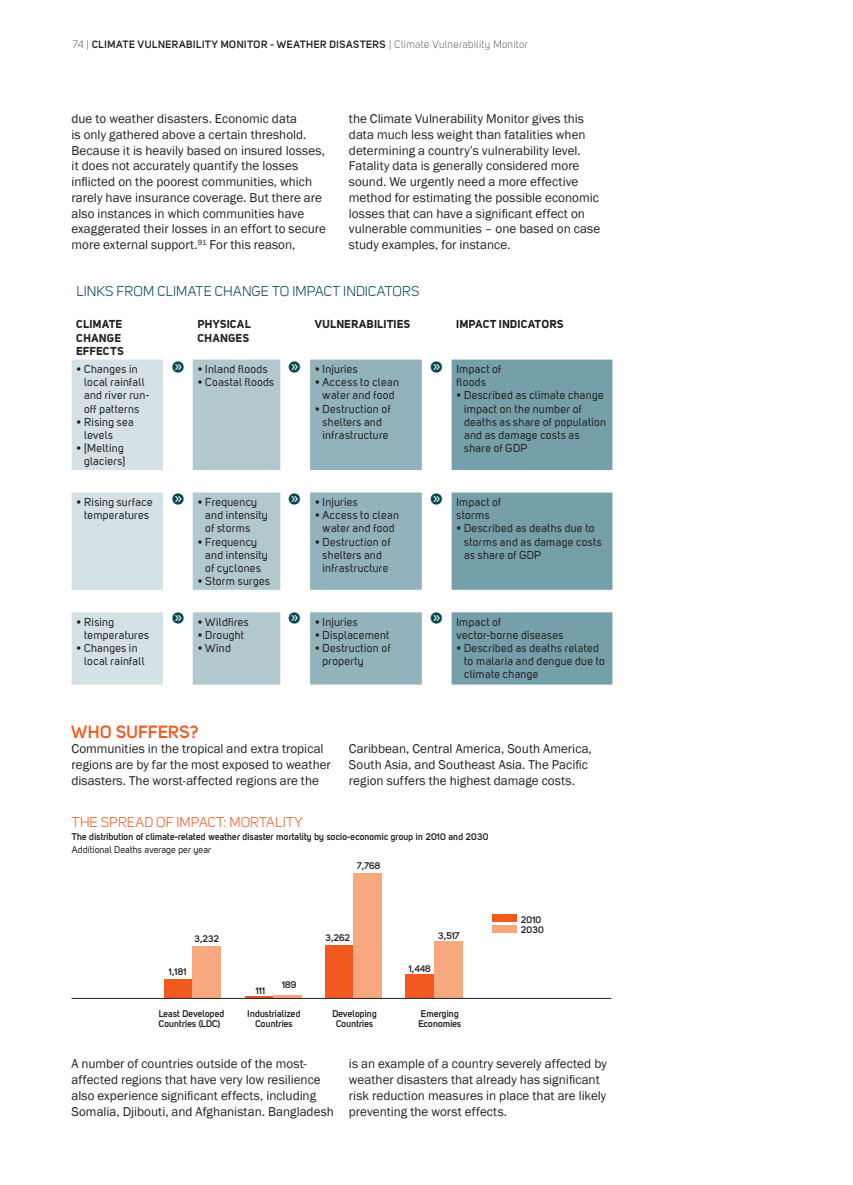
<style>
.page{position:relative;width:853px;height:1185px;background:#fff}
.page>*{position:absolute;margin:0;border:0;box-sizing:border-box;transform-origin:0 0}
.t1{font:700 17.5px "Uni Sans Semi";color:#f15921}
.t2{font:14px "Uni Sans Book";color:#004650}
.t3{font:14px "Uni Sans Book";letter-spacing:.01em;color:#f15921}
.t4{font:14px "Button Bonus Circle Negative";color:#004650}
.t5{font:13.12px/15.8px "Franklin Gothic";color:#231f20}
.t6{font:11.38px/13.1px "Uni Sans Regular";letter-spacing:.025em;color:#231f20}
.t7{font:11.38px/13.1px "Uni Sans Bold";letter-spacing:.025em;color:#231f20}
.t8{font:700 10.5px "Uni Sans Semi";letter-spacing:.04em;color:#231f20}
.t9{font:700 9.62px/10.5px "Uni Sans Semi";color:#231f20}
.t10{font:9.62px "Uni Sans Regular";color:#231f20}
.s1{font-family:"Uni Sans Light";font-weight:400}
</style>
<div class="page">
<svg style="left:71px;top:359px;width:92px;height:325px;background:#dae6e9"></svg>
<svg style="left:193px;top:359px;width:87px;height:325px;background:#bbcfd4"></svg>
<svg style="left:310px;top:359px;width:111px;height:325px;background:#a1bdc5"></svg>
<svg style="left:451px;top:359px;width:161px;height:325px;background:#88acb5"></svg>
<hr style="left:245px;top:996px;width:29px;height:2px;background:#f15921">
<hr style="left:273px;top:995px;width:29px;height:3px;background:#f8a87e">
<div style="left:324px;top:946px;width:29px;height:52px;background:#f15921"></div>
<div style="left:353px;top:873px;width:28px;height:125px;background:#f8a87e"></div>
<div style="left:405px;top:974px;width:29px;height:24px;background:#f15921"></div>
<div style="left:434px;top:942px;width:28px;height:56px;background:#f8a87e"></div>
<div style="left:164px;top:979px;width:29px;height:19px;background:#f15921"></div>
<div style="left:193px;top:946px;width:28px;height:52px;background:#f8a87e"></div>
<div style="left:491px;top:914px;width:25px;height:8px;background:#f15921"></div>
<div style="left:491px;top:925px;width:25px;height:8px;background:#f8a87e"></div>
<hr style="left:71px;top:998px;width:540px;height:1px;background:#231f20">
<p class="t8" style="left:73px;top:38px;width:456px"><span class="s1">74 |</span> climate vulnerability monitor - weather disasters <span class="s1">| Climate Vulnerability Monitor</span></p>
<p class="t5" style="left:71px;top:111px;width:256px">due to weather disasters. Economic data<br>is only gathered above a certain threshold.<br>Because it is heavily based on insured losses, it does not accurately quantify the losses inflicted on the poorest communities, which rarely have insurance coverage. But there are also instances in which communities have exaggerated their losses in an effort to secure more external support.<sup>91</sup> For this reason,</p>
<p class="t5" style="left:349px;top:111px;width:253px">the Climate Vulnerability Monitor gives this data much less weight than fatalities when determining a country’s vulnerability level.<br>Fatality data is generally considered more sound. We urgently need a more effective method for estimating the possible economic losses that can have a significant effect on vulnerable communities – one based on case study examples, for instance.</p>
<p class="t2" style="left:76px;top:283px;width:59px">LIN KS FROM</p>
<p class="t2" style="left:157px;top:283px;width:9px">CLIMATE</p>
<p class="t2" style="left:215px;top:283px;width:10px">CHANGE</p>
<p class="t2" style="left:272px;top:283px;width:30px">TO IMPACT</p>
<p class="t2" style="left:343px;top:283px;width:9px">INDICATORS</p>
<p class="t7" style="left:76px;top:317px;width:49px">CLIMATE<br>CHANGE<br>EFFECTS</p>
<p class="t7" style="left:198px;top:317px;width:55px">PHYSICAL<br>CHANGES</p>
<p class="t7" style="left:315px;top:317px;width:97px">VULNERABILITIES</p>
<p class="t7" style="left:456px;top:317px;width:109px">IMPACT INDICATORS</p>
<p class="t6" style="left:84px;top:362px;width:67px;text-indent:-8px">• Changes in local rainfall and river run&shy;off patterns</p>
<p class="t6" style="left:84px;top:415px;width:51px;text-indent:-8px">• Rising sea levels</p>
<p class="t6" style="left:76px;top:441px;width:50px;text-align:right">• [Melting glaciers]</p>
<p class="t4" style="left:171px;top:361px;width:15px">g</p>
<p class="t4" style="left:287px;top:361px;width:15px">g</p>
<p class="t4" style="left:429px;top:361px;width:15px">g</p>
<p class="t6" style="left:198px;top:362px;width:71px">• Inland floods</p>
<p class="t6" style="left:198px;top:376px;width:78px">• Coastal floods</p>
<p class="t6" style="left:315px;top:362px;width:44px">• Injuries</p>
<p class="t6" style="left:315px;top:376px;width:85px;text-align:center">• Access to clean water and food</p>
<p class="t6" style="left:315px;top:402px;width:77px;text-align:center">• Destruction of shelters and infrastructure</p>
<p class="t6" style="left:456px;top:362px;width:46px">Impact of floods</p>
<p class="t6" style="left:464px;top:389px;width:144px;text-indent:-8px">• Described as climate change impact on the number of deaths as share of population and as damage costs as share of GDP</p>
<p class="t4" style="left:171px;top:493px;width:15px">g</p>
<p class="t6" style="left:76px;top:495px;width:78px;text-align:center">• Rising surface temperatures</p>
<p class="t6" style="left:205px;top:495px;width:64px;text-indent:-8px">• Frequency and intensity of storms</p>
<p class="t6" style="left:205px;top:535px;width:64px;text-indent:-8px">• Frequency and intensity of cyclones</p>
<p class="t6" style="left:198px;top:574px;width:74px">• Storm surges</p>
<p class="t4" style="left:287px;top:493px;width:15px">g</p>
<p class="t6" style="left:315px;top:495px;width:44px">• Injuries</p>
<p class="t6" style="left:315px;top:508px;width:85px;text-align:center">• Access to clean water and food</p>
<p class="t6" style="left:315px;top:535px;width:77px;text-align:center">• Destruction of shelters and infrastructure</p>
<p class="t4" style="left:429px;top:493px;width:15px">g</p>
<p class="t6" style="left:456px;top:495px;width:46px">Impact of storms</p>
<p class="t6" style="left:464px;top:522px;width:139px;text-indent:-8px">• Described as deaths due to storms and as damage costs as share of GDP</p>
<p class="t6" style="left:84px;top:615px;width:66px;text-indent:-8px">• Rising temperatures</p>
<p class="t6" style="left:84px;top:641px;width:62px;text-indent:-8px">• Changes in local rainfall</p>
<p class="t4" style="left:171px;top:612px;width:15px">g</p>
<p class="t6" style="left:198px;top:615px;width:53px">• Wildfires</p>
<p class="t6" style="left:198px;top:628px;width:48px">• Drought</p>
<p class="t6" style="left:198px;top:641px;width:35px">• Wind</p>
<p class="t4" style="left:287px;top:612px;width:15px">g</p>
<p class="t6" style="left:315px;top:615px;width:44px">• Injuries</p>
<p class="t6" style="left:315px;top:628px;width:76px">• Displacement</p>
<p class="t6" style="left:322px;top:641px;width:70px;text-indent:-8px">• Destruction of property</p>
<p class="t4" style="left:429px;top:612px;width:15px">g</p>
<p class="t6" style="left:456px;top:615px;width:108px">Impact of vector-borne diseases</p>
<p class="t6" style="left:464px;top:641px;width:142px;text-indent:-8px">• Described as deaths related to malaria and dengue due to climate change</p>
<h1 class="t1" style="left:71px;top:721px;width:129px">Who Suffers?</h1>
<p class="t5" style="left:71px;top:741px;width:261px">Communities in the tropical and extra tropical regions are by far the most exposed to weather disasters. The worst-affected regions are the</p>
<p class="t5" style="left:349px;top:741px;width:244px">Caribbean, Central America, South America,<br>South Asia, and Southeast Asia. The Pacific region suffers the highest damage costs.</p>
<p class="t3" style="left:72px;top:814px;width:232px">THE SPREAD OF IMPACT: MORTALITY</p>
<p class="t9" style="left:72px;top:831px;width:418px">The distribution of climate-related weather disaster mortality by socio-economic group in 2010 and 2030</p>
<p class="t10" style="left:72px;top:844px;width:141px">Additional Deaths average per year</p>
<p class="t9" style="left:194px;top:933px;width:26px">3,232</p>
<p class="t9" style="left:169px;top:966px;width:19px">1,181</p>
<p class="t9" style="left:256px;top:985px;width:11px">111</p>
<p class="t9" style="left:282px;top:979px;width:16px">189</p>
<p class="t9" style="left:357px;top:860px;width:25px">7,768</p>
<p class="t9" style="left:325px;top:932px;width:26px">3,262</p>
<p class="t9" style="left:438px;top:930px;width:23px">3,517</p>
<p class="t9" style="left:408px;top:963px;width:24px">1,448</p>
<p class="t9" style="left:159px;top:1008px;width:67px">Least Developed<br>Countries (LDC)</p>
<p class="t9" style="left:247px;top:1008px;width:54px;text-align:center">Industrialized<br>Countries</p>
<p class="t9" style="left:332px;top:1008px;width:46px;text-align:center">Developing<br>Countries</p>
<p class="t9" style="left:418px;top:1008px;width:44px">Emerging<br>Economies</p>
<p class="t9" style="left:521px;top:914px;width:24px">2010<br>2030</p>
<p class="t5" style="left:71px;top:1056px;width:264px">A number of countries outside of the most&shy;affected regions that have very low resilience also experience significant effects, including Somalia, Djibouti, and Afghanistan. Bangladesh</p>
<p class="t5" style="left:349px;top:1056px;width:259px">is an example of a country severely affected by weather disasters that already has significant risk reduction measures in place that are likely preventing the worst effects.</p>
</div>
